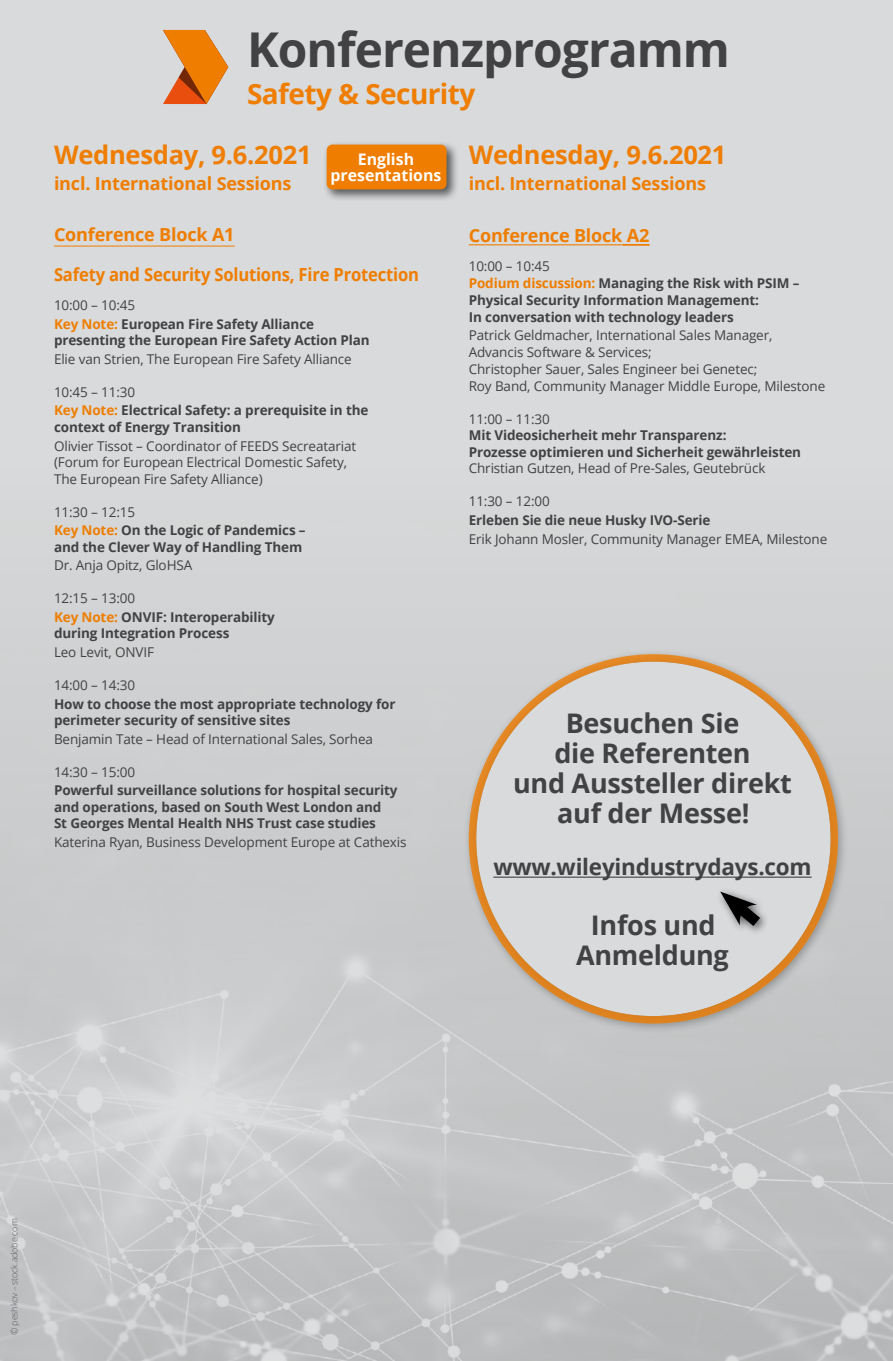
<style>
.page{position:relative;width:893px;height:1361px;background:#fff}
.page>*{position:absolute;margin:0;border:0;box-sizing:border-box;transform-origin:0 0}
.t1{font:700 48px "Open Sans";letter-spacing:-.02em;color:#424245}
.t2{font:700 28.05px "Open Sans";letter-spacing:-.02em;color:#ef7d00}
.t3{font:700 27px/30px "Open Sans";letter-spacing:-.01em;color:#424245;text-align:center}
.t4{font:700 25.5px "Open Sans";letter-spacing:-.01em;color:#ef7d00}
.t5{font:700 22.5px "Open Sans";letter-spacing:-.01em;color:#424245}
.t6{font:700 18px/39.3px "Open Sans";letter-spacing:-.01em;color:#ef7d00}
.t7{font:700 15.9px/16.5px "Open Sans";color:#fff;text-align:center}
.t8{font:700 13.5px/18.6px "Open Sans";letter-spacing:-.01em;color:#424245}
.t9{font:13.5px/17.1px "Open Sans";letter-spacing:-.01em;color:#424245}
.t10{font:300 9px "Open Sans";letter-spacing:-.02em;color:#5b5d65}
.s1{font-weight:400}
.s2{color:#ef7d00}
.s3{font-size:18.15px}
</style>
<div class="page">
<div style="left:0;top:0;width:893px;height:1361px;background:linear-gradient(to bottom,#dddfe0,#c1c2c3)"></div>
<hr style="left:54px;top:246px;width:181px;height:1px;background:#ef7d00">
<svg style="left:622px;top:245px;width:28px;height:1px"></svg>
<hr style="left:469px;top:244px;width:153px;height:1px;background:#ef7d00">
<div style="left:323px;top:141px;width:136px;height:61px;background:#000;opacity:.6"></div>
<div style="left:327px;top:145px;width:119px;height:44px;background:#ef7d00;border-radius:6px"></div>
<svg style="left:163px;top:30px;width:65px;height:74px;background:#e0914a"></svg>
<div style="left:463px;top:648px;width:385px;height:385px;background:#000;opacity:.3"></div>
<div style="left:476px;top:662px;width:355px;height:354px;background:#d8dadb;border-radius:50%"></div>
<hr style="left:493px;top:876px;width:319px;height:1px;background:#424245">
<div style="left:469px;top:654px;width:369px;height:369px;border:8px solid #ef7d00;border-radius:50%"></div>
<svg style="left:720px;top:890px;width:46px;height:42px"></svg>
<h1 class="t1" style="left:247px;top:15px;width:484px">Konferenzprogramm</h1>
<h2 class="t2" style="left:247px;top:74px;width:230px">Safety &amp; Security</h2>
<h3 class="t4" style="left:54px;top:137px;width:259px">Wednesday, 9.6.2021</h3>
<h3 class="t6" style="left:54px;top:163px;width:239px">incl. International Sessions</h3>
<h3 class="t6" style="left:54px;top:215px;width:367px">Conference Block A1<br>Safety and Security Solutions, Fire Protection</h3>
<p class="t8" style="left:54px;top:295px;width:262px"><span class="s1">10:00 – 10:45<br></span><span class="s2">Key Note:</span> European Fire Safety Alliance</p>
<p class="t8" style="left:54px;top:330px;width:317px">presenting the European Fire Safety Action Plan</p>
<p class="t9" style="left:54px;top:350px;width:299px">Elie van Strien, The European Fire Safety Alliance</p>
<p class="t8" style="left:54px;top:382px;width:316px"><span class="s1">10:45 – 11:30<br></span><span class="s2">Key Note:</span> Electrical Safety: a prerequisite in the</p>
<p class="t8" style="left:54px;top:417px;width:188px">context of Energy Transition</p>
<p class="t9" style="left:54px;top:437px;width:304px;line-height:16.5px">Olivier Tissot – Coordinator of FEEDS Secreatariat (Forum for European Electrical Domestic Safety,<br>The European Fire Safety Alliance)</p>
<p class="t8" style="left:54px;top:502px;width:253px"><span class="s1">11:30 – 12:15<br></span><span class="s2">Key Note:</span> On the Logic of Pandemics –</p>
<p class="t8" style="left:54px;top:537px;width:250px">and the Clever Way of Handling Them</p>
<p class="t9" style="left:54px;top:556px;width:140px">Dr. Anja Opitz, GloHSA</p>
<p class="t8" style="left:54px;top:589px;width:222px"><span class="s1">12:15 – 13:00<br></span><span class="s2">Key Note:</span> ONVIF: Interoperability</p>
<p class="t8" style="left:54px;top:624px;width:177px">during Integration Process</p>
<p class="t9" style="left:54px;top:643px;width:102px">Leo Levit, ONVIF</p>
<p class="t9" style="left:54px;top:676px;width:83px">14:00 – 14:30</p>
<p class="t8" style="left:54px;top:695px;width:343px;line-height:16.5px">How to choose the most appropriate technology for perimeter security of sensitive sites</p>
<p class="t9" style="left:54px;top:730px;width:321px">Benjamin Tate – Head of International Sales, Sorhea</p>
<p class="t9" style="left:54px;top:763px;width:83px">14:30 – 15:00</p>
<p class="t8" style="left:54px;top:782px;width:345px;line-height:16.5px">Powerful surveillance solutions for hospital security and operations, based on South West London and<br>St Georges Mental Health NHS Trust case studies</p>
<p class="t9" style="left:54px;top:833px;width:354px">Katerina Ryan, Business Development Europe at Cathexis</p>
<p class="t7" style="left:331px;top:150px;width:112px">English presentations</p>
<h3 class="t4" style="left:469px;top:137px;width:259px">Wednesday, 9.6.2021</h3>
<h3 class="t6" style="left:469px;top:163px;width:239px">incl. International Sessions</h3>
<h3 class="t6" style="left:469px;top:215px;width:182px">Conference Block <span class="s3">A2</span></h3>
<p class="t8" style="left:469px;top:257px;width:332px;line-height:17.1px"><span class="s1">10:00 – 10:45<br></span><span class="s2">Podium discussion:</span> Managing the Risk with PSIM – Physical Security Information Management:<br>In conversation with technology leaders</p>
<p class="t9" style="left:469px;top:326px;width:358px">Patrick Geldmacher, International Sales Manager, Advancis Software &amp; Services;<br>Christopher Sauer, Sales Engineer bei Genetec;<br>Roy Band, Community Manager Middle Europe, Milestone</p>
<p class="t9" style="left:469px;top:410px;width:83px">11:00 – 11:30</p>
<p class="t8" style="left:469px;top:427px;width:334px;line-height:16.5px">Mit Videosicherheit mehr Transparenz:<br>Prozesse optimieren und Sicherheit gewährleisten</p>
<p class="t9" style="left:469px;top:459px;width:298px">Christian Gutzen, Head of Pre-Sales, Geutebrück</p>
<p class="t9" style="left:469px;top:492px;width:83px">11:30 – 12:00</p>
<p class="t8" style="left:469px;top:510px;width:243px">Erleben Sie die neue Husky IVO-Serie</p>
<p class="t9" style="left:469px;top:530px;width:360px">Erik Johann Mosler, Community Manager EMEA, Milestone</p>
<h3 class="t3" style="left:513px;top:707px;width:280px">Besuchen Sie<br>die Referenten<br>und Aussteller direkt auf der Messe!</h3>
<h3 class="t5" style="left:493px;top:851px;width:320px">www.wileyindustrydays.com</h3>
<h3 class="t3" style="left:576px;top:910px;width:154px">Infos und<br>Anmeldung</h3>
<p class="t10" style="left:8px;top:1335px;width:118px;rotate:-90deg">© peshkov – stock.adobe.com</p>
</div>
